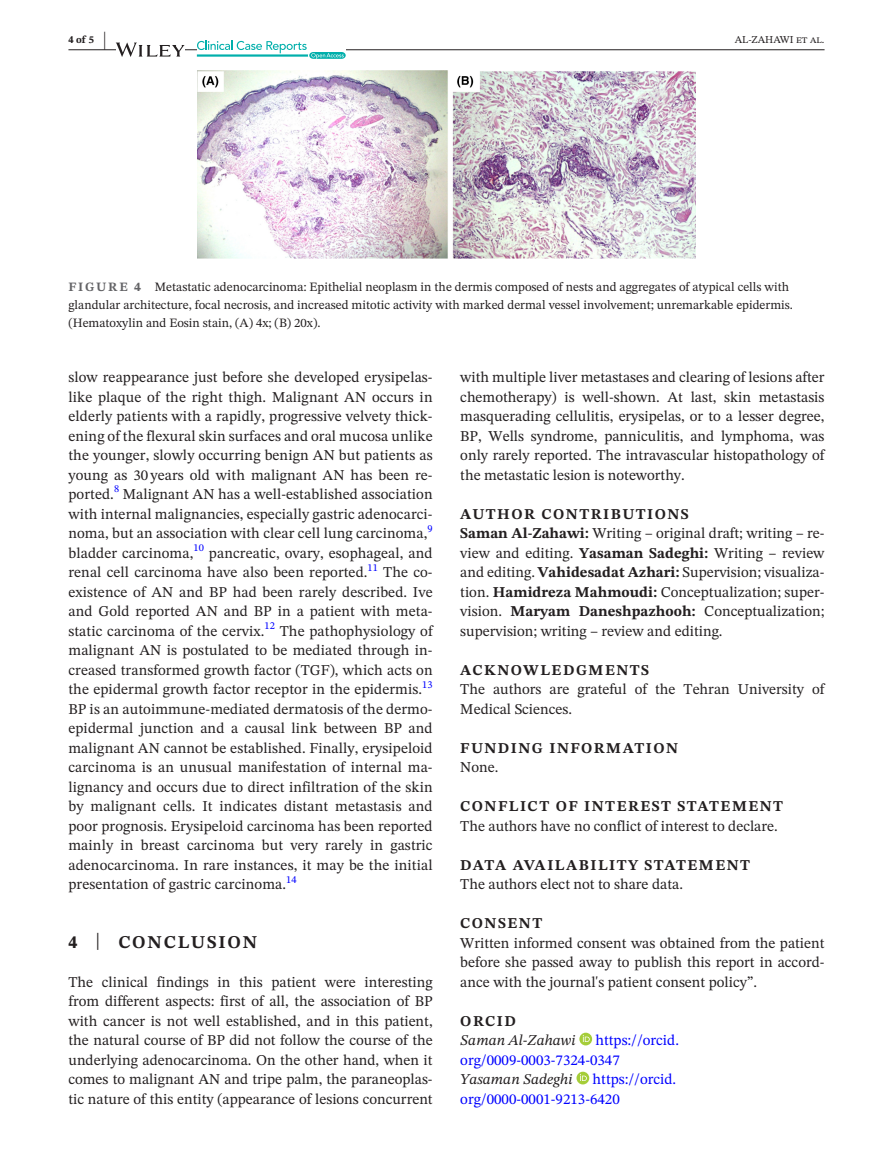
<style>
.page{position:relative;width:893px;height:1174px;background:#fff}
.page>*{position:absolute;margin:0;border:0;box-sizing:border-box;transform-origin:0 0}
.t1{font:700 18px "STIX Two Text";letter-spacing:.1em;color:#231f20}
.t2{font:15px/19.5px "STIX Two Text";color:#231f20;text-align:justify}
.t3{font:700 15px "STIX Two Text";letter-spacing:.1em;color:#231f20}
.t4{font:15px/19.5px "STIX Two Text";color:#00f}
.t5{font:italic 15px "STIX Two Text";color:#231f20}
.t6{font:12.75px/18px "STIX Two Text";color:#231f20}
.t7{font:10.5px "STIX Two Text";color:#231f20}
.t8{font:10.5px "STIX Two Text";letter-spacing:.005em;color:#00f}
.t9{font:700 10.5px "STIX Two Text";color:#231f20}
.s1{font-size:21px}
.s2{font-weight:700;color:#636366}
.s3{font-weight:400;font-size:23.7px}
.s4{font-weight:700}
</style>
<div class="page">
<hr style="left:68px;top:49px;width:756px;height:1px;background:#231f20">
<svg style="left:116px;top:43px;width:69px;height:14px"></svg>
<svg style="left:197px;top:41px;width:149px;height:18px"></svg>
<svg style="left:579px;top:1032px;width:13px;height:13px"></svg>
<svg style="left:583px;top:1035px;width:7px;height:7px"></svg>
<svg style="left:576px;top:1071px;width:13px;height:13px"></svg>
<svg style="left:580px;top:1074px;width:7px;height:7px"></svg>
<img style="left:198px;top:70px;width:497px;height:189px">
<p class="t9" style="left:68px;top:32px;width:39px">4 of 5 <span class="s1">|</span></p>
<p class="t7" style="left:735px;top:32px;width:91px">AL-ZAHAWI et al.</p>
<p class="t6" style="left:68px;top:278px;width:726px"><span class="s2">FIGURE 4</span> Metastatic adenocarcinoma: Epithelial neoplasm in the dermis composed of nests and aggregates of atypical cells with glandular architecture, focal necrosis, and increased mitotic activity with marked dermal vessel involvement; unremarkable epidermis. (Hematoxylin and Eosin stain, (A) 4x; (B) 20x).</p>
<p class="t2" style="left:68px;top:367px;width:366px">slow reappearance just before she developed erysipelas&shy;like plaque of the right thigh. Malignant AN occurs in elderly patients with a rapidly, progressive velvety thick&shy;ening of the flexural skin surfaces and oral mucosa unlike the younger, slowly occurring benign AN but patients as young as 30 years old with malignant AN has been re&shy;ported.</p>
<p class="t8" style="left:114px;top:481px;width:7px">8</p>
<p class="t2" style="left:68px;top:484px;width:366px;text-indent:54px">Malignant AN has a well-established association with internal malignancies, especially gastric adenocarci&shy;noma, but an association with clear cell lung carcinoma,</p>
<p class="t8" style="left:427px;top:520px;width:7px">9</p>
<p class="t2" style="left:68px;top:543px;width:126px">bladder carcinoma,</p>
<p class="t8" style="left:194px;top:540px;width:12px">10</p>
<p class="t2" style="left:68px;top:543px;width:366px;text-indent:140px">pancreatic, ovary, esophageal, and renal cell carcinoma have also been reported.</p>
<p class="t8" style="left:368px;top:559px;width:12px">11</p>
<p class="t2" style="left:68px;top:562px;width:366px;text-indent:315px">The co&shy;existence of AN and BP had been rarely described. Ive and Gold reported AN and BP in a patient with meta&shy;static carcinoma of the cervix.</p>
<p class="t8" style="left:265px;top:618px;width:12px">12</p>
<p class="t2" style="left:68px;top:621px;width:366px;text-indent:211px">The pathophysiology of malignant AN is postulated to be mediated through in&shy;creased transformed growth factor (TGF), which acts on the epidermal growth factor receptor in the epidermis.</p>
<p class="t8" style="left:422px;top:676px;width:12px">13</p>
<p class="t2" style="left:68px;top:699px;width:366px">BP is an autoimmune-mediated dermatosis of the dermo&shy;epidermal junction and a causal link between BP and malignant AN cannot be established. Finally, erysipeloid carcinoma is an unusual manifestation of internal ma&shy;lignancy and occurs due to direct infiltration of the skin by malignant cells. It indicates distant metastasis and poor prognosis. Erysipeloid carcinoma has been reported mainly in breast carcinoma but very rarely in gastric adenocarcinoma. In rare instances, it may be the initial presentation of gastric carcinoma.</p>
<p class="t8" style="left:286px;top:871px;width:12px">14</p>
<p class="t1" style="left:68px;top:929px;width:190px">4 <span class="s3">|</span> CONCLUSION</p>
<p class="t2" style="left:68px;top:972px;width:366px">The clinical findings in this patient were interesting from different aspects: first of all, the association of BP with cancer is not well established, and in this patient, the natural course of BP did not follow the course of the underlying adenocarcinoma. On the other hand, when it comes to malignant AN and tripe palm, the paraneoplas&shy;tic nature of this entity (appearance of lesions concurrent</p>
<p class="t2" style="left:460px;top:367px;width:366px">with multiple liver metastases and clearing of lesions after chemotherapy) is well-shown. At last, skin metastasis masquerading cellulitis, erysipelas, or to a lesser degree, BP, Wells syndrome, panniculitis, and lymphoma, was only rarely reported. The intravascular histopathology of the metastatic lesion is noteworthy.</p>
<p class="t2" style="left:460px;top:504px;width:366px;text-align:left"><span class="s4">AUTHOR CONTRIBUTIONS<br>Saman Al-Zahawi:</span> Writing – original draft; writing – re&shy;view and editing. <span class="s4">Yasaman Sadeghi:</span> Writing – review and editing. <span class="s4">Vahidesadat Azhari:</span> Supervision; visualiza&shy;tion. <span class="s4">Hamidreza Mahmoudi:</span> Conceptualization; super&shy;vision. <span class="s4">Maryam Daneshpazhooh:</span> Conceptualization; supervision; writing – review and editing.</p>
<p class="t3" style="left:460px;top:659px;width:190px">ACKNOWLEDGMENTS</p>
<p class="t2" style="left:460px;top:679px;width:366px">The authors are grateful of the Tehran University of<br>Medical Sciences.</p>
<p class="t3" style="left:460px;top:737px;width:219px">FUNDING INFORMATION</p>
<p class="t2" style="left:460px;top:757px;width:40px">None.</p>
<p class="t3" style="left:460px;top:795px;width:324px">CONFLICT OF INTEREST STATEMENT</p>
<p class="t2" style="left:460px;top:816px;width:319px">The authors have no conflict of interest to declare.</p>
<p class="t3" style="left:460px;top:854px;width:291px">DATA AVAILABILITY STATEMENT</p>
<p class="t2" style="left:460px;top:874px;width:224px">The authors elect not to share data.</p>
<p class="t3" style="left:460px;top:912px;width:83px">CONSENT</p>
<p class="t2" style="left:460px;top:933px;width:366px">Written informed consent was obtained from the patient before she passed away to publish this report in accord&shy;ance with the journal's patient consent policy”.</p>
<p class="t3" style="left:460px;top:1010px;width:57px">ORCID</p>
<p class="t5" style="left:460px;top:1029px;width:117px">Saman Al-Zahawi</p>
<p class="t4" style="left:460px;top:1030px;width:220px;text-indent:135px">https://orcid. org/0009-0003-7324-0347</p>
<p class="t5" style="left:460px;top:1068px;width:114px">Yasaman Sadeghi</p>
<p class="t4" style="left:460px;top:1069px;width:217px;text-indent:132px">https://orcid. org/0000-0001-9213-6420</p>
</div>
